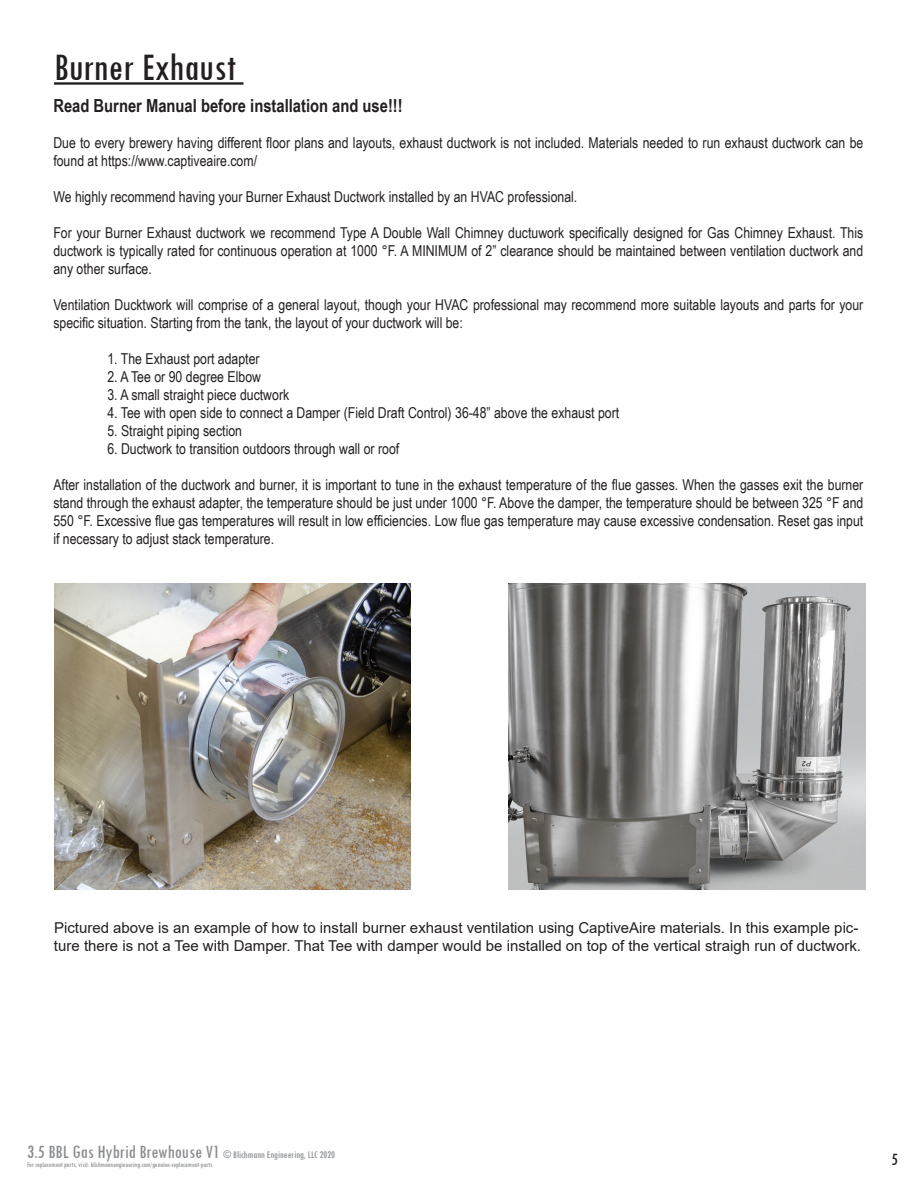
<style>
.page{position:relative;width:918px;height:1188px;background:#fff}
.page>*{position:absolute;margin:0;border:0;box-sizing:border-box;transform-origin:0 0}
.t1{font:condensed 40.5px "Tw Cen";color:#231f20}
.t2{font:700 18px "Arial Narrow";color:#231f20}
.t3{font:condensed 18px "Tw Cen";color:#231f20}
.t4{font:15px/18px "Arial Narrow";color:#231f20}
.t5{font:15px/18px "Arial";color:#231f20}
.t6{font:condensed 10.5px "Tw Cen";color:#8a8c8f}
.t7{font:condensed 7.5px "Tw Cen";color:#8a8c8f}
.s1{font-size:19.5px}
</style>
<div class="page">
<hr style="left:54px;top:82px;width:190px;height:3px;background:#231f20">
<img style="left:54px;top:583px;width:356px;height:307px">
<img style="left:509px;top:583px;width:356px;height:307px">
<p class="t1" style="left:54px;top:43px;width:184px">Burner Exhaust</p>
<p class="t2" style="left:53px;top:93px;width:351px">Read Burner Manual before installation and use!!!</p>
<p class="t4" style="left:53px;top:134px;width:811px">Due to every brewery having different floor plans and layouts, exhaust ductwork is not included. Materials needed to run exhaust ductwork can be found at https://www.captiveaire.com/</p>
<p class="t4" style="left:53px;top:188px;width:525px">We highly recommend having your Burner Exhaust Ductwork installed by an HVAC professional.</p>
<p class="t4" style="left:53px;top:224px;width:811px;text-align:justify">For your Burner Exhaust ductwork we recommend Type A Double Wall Chimney ductuwork specifically designed for Gas Chimney Exhaust. This ductwork is typically rated for continuous operation at 1000 °F. A MINIMUM of 2” clearance should be maintained between ventilation ductwork and any other surface.</p>
<p class="t4" style="left:53px;top:296px;width:811px">Ventilation Ducktwork will comprise of a general layout, though your HVAC professional may recommend more suitable layouts and parts for your specific situation. Starting from the tank, the layout of your ductwork will be:</p>
<p class="t4" style="left:107px;top:350px;width:154px">1. The Exhaust port adapter</p>
<p class="t4" style="left:107px;top:368px;width:155px">2. A Tee or 90 degree Elbow</p>
<p class="t4" style="left:107px;top:386px;width:183px">3. A small straight piece ductwork</p>
<p class="t4" style="left:107px;top:404px;width:513px">4. Tee with open side to connect a Damper (Field Draft Control) 36-48” above the exhaust port</p>
<p class="t4" style="left:107px;top:422px;width:136px">5. Straight piping section</p>
<p class="t4" style="left:107px;top:440px;width:293px">6. Ductwork to transition outdoors through wall or roof</p>
<p class="t4" style="left:53px;top:476px;width:812px;text-align:justify">After installation of the ductwork and burner, it is important to tune in the exhaust temperature of the flue gasses. When the gasses exit the burner stand through the exhaust adapter, the temperature should be just under 1000 °F. Above the damper, the temperature should be between 325 °F and 550 °F. Excessive flue gas temperatures will result in low efficiencies. Low flue gas temperature may cause excessive condensation. Reset gas input if necessary to adjust stack temperature.</p>
<p class="t5" style="left:54px;top:918px;width:809px">Pictured above is an example of how to install burner exhaust ventilation using CaptiveAire materials. In this example pic&shy;ture there is not a Tee with Damper. That Tee with damper would be installed on top of the vertical straigh run of ductwork.</p>
<p class="t6" style="left:27px;top:1148px;width:310px"><span class="s1">3.5 BBL Gas Hybrid Brewhouse V1</span> © Blichmann Engineering, LLC 2020</p>
<p class="t7" style="left:27px;top:1160px;width:187px">For replacement parts, visit: blichmannengineering.com/genuine-replacement-parts</p>
<p class="t3" style="left:892px;top:1149px;width:8px">5</p>
</div>
